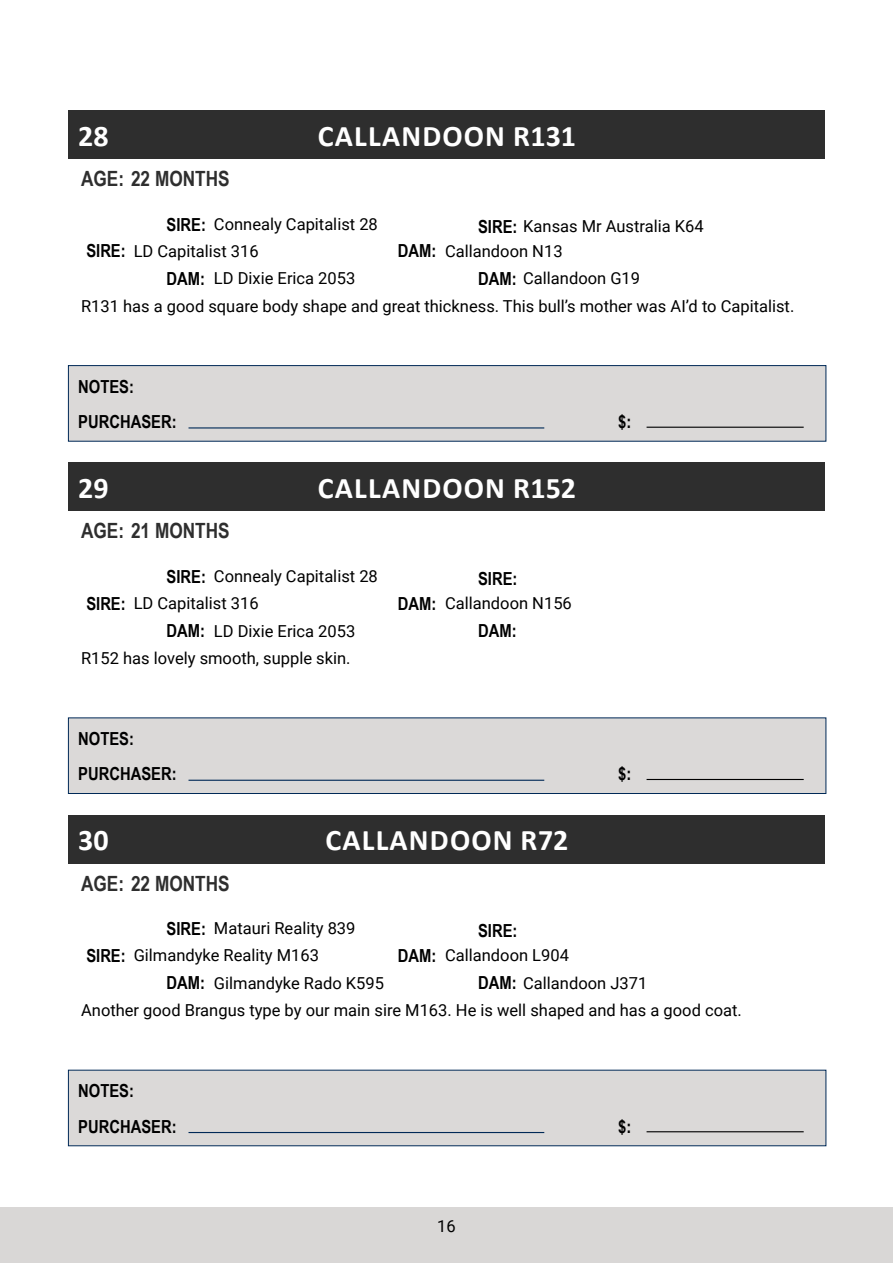
<style>
.page{position:relative;width:893px;height:1263px;background:#fff}
.page>*{position:absolute;margin:0;border:0;box-sizing:border-box;transform-origin:0 0}
.t1{font:700 30px "Calibri";letter-spacing:.04em;color:#fff}
.t2{font:700 21px "Arial Narrow";color:#2e2e2e}
.t3{font:700 18px "Arial Narrow";color:#000}
.t4{font:16.5px "Roboto";color:#000}
.s1{font-family:"Arial Narrow";font-weight:700;font-size:18px}
</style>
<div class="page">
<div style="left:0;top:1208px;width:893px;height:55px;background:#d9d7d6"></div>
<div style="left:68px;top:111px;width:757px;height:48px;background:#2e2e2e"></div>
<div style="left:68px;top:365px;width:758px;height:77px;background:#dbd9d8;border:1px solid #002957"></div>
<hr style="left:189px;top:427px;width:355px;height:1px;background:#002957">
<hr style="left:647px;top:427px;width:157px;height:1px;background:#000">
<div style="left:68px;top:463px;width:757px;height:48px;background:#2e2e2e"></div>
<div style="left:68px;top:717px;width:758px;height:77px;background:#dbd9d8;border:1px solid #002957"></div>
<hr style="left:189px;top:780px;width:355px;height:1px;background:#002957">
<hr style="left:647px;top:779px;width:157px;height:1px;background:#000">
<div style="left:68px;top:815px;width:757px;height:48px;background:#2e2e2e"></div>
<div style="left:68px;top:1070px;width:758px;height:76px;background:#dbd9d8"></div>
<hr style="left:189px;top:1132px;width:355px;height:1px;background:#002957">
<hr style="left:647px;top:1131px;width:157px;height:1px;background:#000">
<h1 class="t1" style="left:78px;top:118px;width:32px">28</h1>
<h1 class="t1" style="left:318px;top:118px;width:260px">CALLANDOON R131</h1>
<p class="t2" style="left:81px;top:170px;width:150px">AGE: 22 MONTHS</p>
<p class="t4" style="left:167px;top:217px;width:213px"><span class="s1">SIRE:</span> Connealy Capitalist 28</p>
<p class="t4" style="left:167px;top:271px;width:190px"><span class="s1">DAM:</span> LD Dixie Erica 2053</p>
<p class="t4" style="left:86px;top:243px;width:174px"><span class="s1">SIRE:</span> LD Capitalist 316</p>
<p class="t4" style="left:478px;top:219px;width:227px"><span class="s1">SIRE:</span> Kansas Mr Australia K64</p>
<p class="t4" style="left:478px;top:271px;width:164px"><span class="s1">DAM:</span> Callandoon G19</p>
<p class="t4" style="left:398px;top:243px;width:166px"><span class="s1">DAM:</span> Callandoon N13</p>
<p class="t4" style="left:81px;top:299px;width:715px">R131 has a good square body shape and great thickness. This bull’s mother was AI’d to Capitalist.</p>
<p class="t3" style="left:78px;top:379px;width:57px">NOTES:</p>
<p class="t3" style="left:78px;top:414px;width:100px">PURCHASER:</p>
<h1 class="t1" style="left:78px;top:470px;width:32px">29</h1>
<h1 class="t1" style="left:318px;top:470px;width:260px">CALLANDOON R152</h1>
<p class="t2" style="left:81px;top:522px;width:150px">AGE: 21 MONTHS</p>
<p class="t4" style="left:167px;top:569px;width:213px"><span class="s1">SIRE:</span> Connealy Capitalist 28</p>
<p class="t4" style="left:167px;top:623px;width:190px"><span class="s1">DAM:</span> LD Dixie Erica 2053</p>
<p class="t4" style="left:86px;top:596px;width:174px"><span class="s1">SIRE:</span> LD Capitalist 316</p>
<p class="t4" style="left:81px;top:651px;width:271px">R152 has lovely smooth, supple skin.</p>
<p class="t3" style="left:478px;top:571px;width:41px">SIRE:</p>
<p class="t3" style="left:478px;top:623px;width:40px">DAM:</p>
<p class="t4" style="left:398px;top:596px;width:176px"><span class="s1">DAM:</span> Callandoon N156</p>
<p class="t3" style="left:78px;top:731px;width:57px">NOTES:</p>
<p class="t3" style="left:78px;top:766px;width:100px">PURCHASER:</p>
<h1 class="t1" style="left:78px;top:822px;width:32px">30</h1>
<h1 class="t1" style="left:325px;top:822px;width:244px">CALLANDOON R72</h1>
<p class="t2" style="left:81px;top:874px;width:150px">AGE: 22 MONTHS</p>
<p class="t3" style="left:618px;top:414px;width:15px">$:</p>
<p class="t3" style="left:618px;top:766px;width:15px">$:</p>
<p class="t4" style="left:167px;top:921px;width:190px"><span class="s1">SIRE:</span> Matauri Reality 839</p>
<p class="t4" style="left:167px;top:975px;width:219px"><span class="s1">DAM:</span> Gilmandyke Rado K595</p>
<p class="t4" style="left:86px;top:948px;width:234px"><span class="s1">SIRE:</span> Gilmandyke Reality M163</p>
<p class="t3" style="left:478px;top:923px;width:41px">SIRE:</p>
<p class="t4" style="left:478px;top:975px;width:171px"><span class="s1">DAM:</span> Callandoon J371</p>
<p class="t4" style="left:398px;top:948px;width:173px"><span class="s1">DAM:</span> Callandoon L904</p>
<p class="t4" style="left:81px;top:1003px;width:662px">Another good Brangus type by our main sire M163. He is well shaped and has a good coat.</p>
<p class="t3" style="left:78px;top:1083px;width:57px">NOTES:</p>
<p class="t3" style="left:78px;top:1119px;width:100px">PURCHASER:</p>
<p class="t4" style="left:437px;top:1218px;width:20px">16</p>
<p class="t3" style="left:618px;top:1119px;width:15px">$:</p>
</div>
